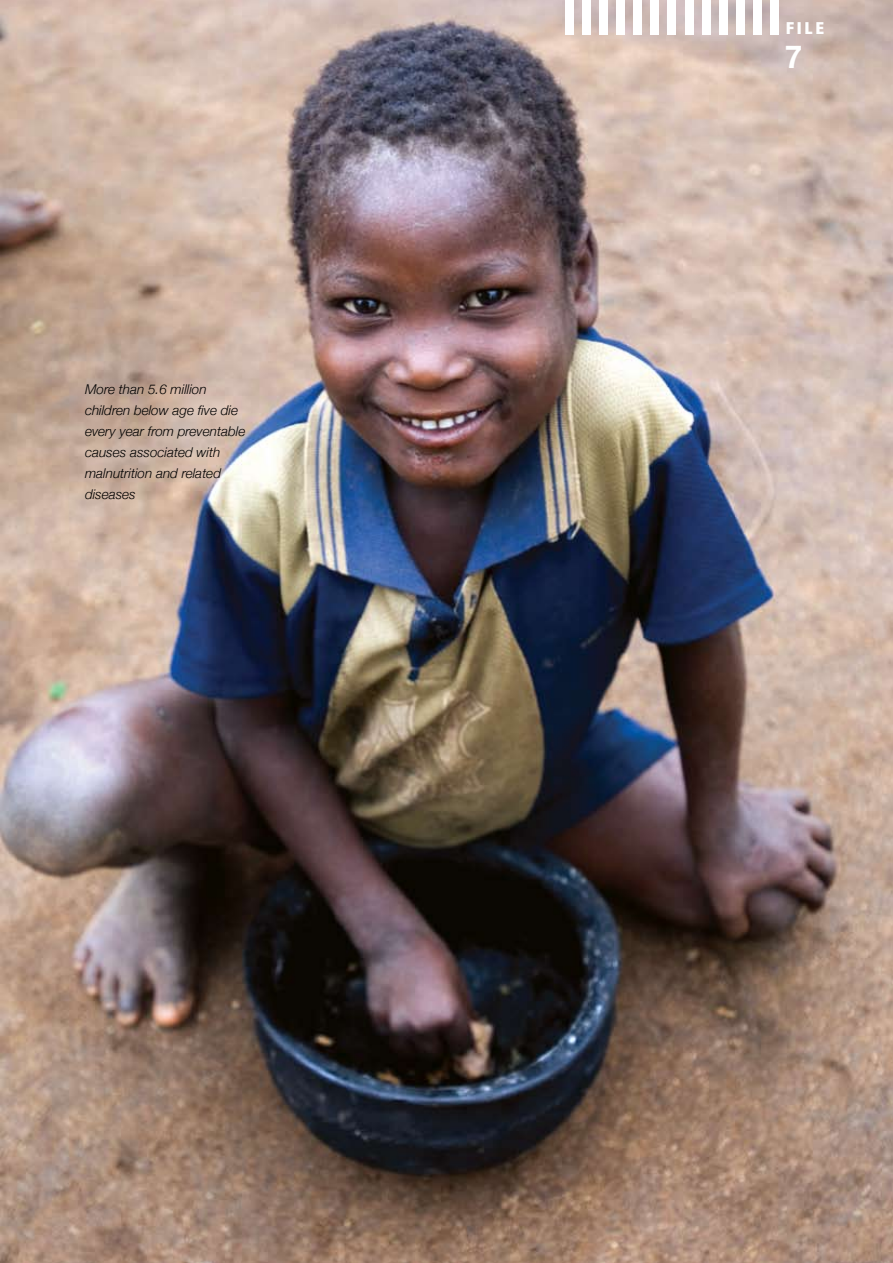
<style>
.page{position:relative;width:893px;height:1263px;background:#fff}
.page>*{position:absolute;margin:0;border:0;box-sizing:border-box;transform-origin:0 0}
.t1{font:700 31.5px "Helvetica Neue";color:#fff}
.t2{font:900 condensed 16.5px "Helvetica Neue";color:#fff}
.t3{font:italic 300 13.5px/21px "Helvetica Neue";color:#000}
</style>
<div class="page">
<img style="left:0;top:0;width:893px;height:1263px">
<div style="left:599px;top:0;width:9px;height:34px;background:#fff"></div>
<div style="left:583px;top:0;width:8px;height:34px;background:#fff"></div>
<div style="left:616px;top:0;width:9px;height:34px;background:#fff"></div>
<div style="left:633px;top:0;width:9px;height:34px;background:#fff"></div>
<div style="left:651px;top:0;width:8px;height:34px;background:#fff"></div>
<div style="left:668px;top:0;width:8px;height:34px;background:#fff"></div>
<div style="left:685px;top:0;width:8px;height:34px;background:#fff"></div>
<div style="left:565px;top:0;width:9px;height:34px;background:#fff"></div>
<div style="left:702px;top:0;width:8px;height:34px;background:#fff"></div>
<div style="left:719px;top:0;width:8px;height:34px;background:#fff"></div>
<div style="left:736px;top:0;width:8px;height:34px;background:#fff"></div>
<div style="left:753px;top:0;width:8px;height:34px;background:#fff"></div>
<div style="left:770px;top:0;width:8px;height:34px;background:#fff"></div>
<p class="t3" style="left:85px;top:379px;width:162px">More than 5.6 million children below age five die every year from preventable causes associated with malnutrition and related diseases</p>
<p class="t2" style="left:786px;top:18px;width:40px">file</p>
<h1 class="t1" style="left:785px;top:37px;width:19px">7</h1>
</div>
